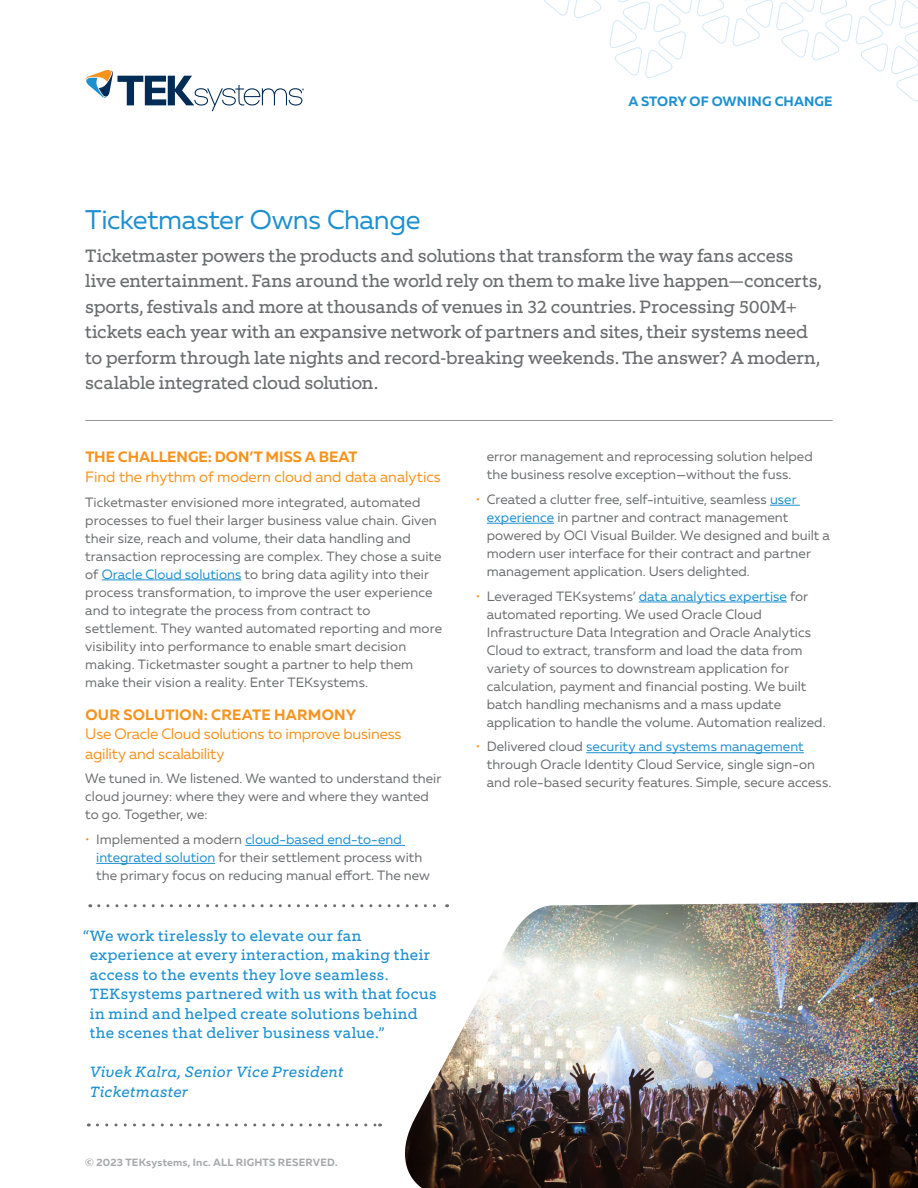
<style>
.page{position:relative;width:918px;height:1188px;background:#fff}
.page>*{position:absolute;margin:0;border:0;box-sizing:border-box;transform-origin:0 0}
.Case_Study_Subhead{font:27px "Muller";letter-spacing:-.015em;color:#1d90d0}
.Case_Study_Subhead-2{font:18px/25.5px "Equip Slab";letter-spacing:-.01em;color:#6c6d70}
.Body_Copy{font:15px/19.5px "Equip Slab";letter-spacing:.025em;color:#1d90d0}
.Subhead_Level_2{font:15px/19.5px "Muller";letter-spacing:-.015em;color:#f7931d}
.Body_Copy-2{font:italic 15px/19.5px "Equip Slab";letter-spacing:.02em;color:#1d90d0}
.Subhead_Level_1{font:700 15px "Muller";color:#f7931d}
.Subhead_Level_2-2{font:700 15px "Muller";letter-spacing:.015em;color:#f7931d}
.Body_Copy-3{font:13.5px/18px "Muller";letter-spacing:.005em;color:#6c6d70}
.t1{font:700 13.5px "Muller";letter-spacing:.01em;color:#1d90d0}
.t2{font:700 10.5px "Muller";letter-spacing:.015em;color:#a8a9ad}
.s1{color:#1d90d0}
.s2{color:#fa8900}
</style>
<div class="page">
<svg style="left:86px;top:70px;width:218px;height:41px"></svg>
<svg style="left:544px;top:0;width:374px;height:102px"></svg>
<hr style="left:102px;top:580px;width:139px;height:1px;background:#1d90d0">
<hr style="left:245px;top:845px;width:160px;height:1px;background:#1d90d0">
<hr style="left:96px;top:863px;width:119px;height:1px;background:#1d90d0">
<hr style="left:770px;top:505px;width:30px;height:1px;background:#1d90d0">
<hr style="left:487px;top:523px;width:67px;height:1px;background:#1d90d0">
<hr style="left:639px;top:602px;width:148px;height:1px;background:#1d90d0">
<hr style="left:586px;top:752px;width:218px;height:1px;background:#1d90d0">
<img style="left:405px;top:902px;width:513px;height:286px">
<hr style="left:85px;top:420px;width:748px;height:1px;background:#6c6d70">
<svg style="left:99px;top:904px;width:349px;height:3px"></svg>
<svg style="left:97px;top:1123px;width:284px;height:3px"></svg>
<p class="t1" style="left:628px;top:93px;width:206px">A STORY OF OWNING CHANGE</p>
<p class="Case_Study_Subhead" style="left:85px;top:203px;width:337px">Ticketmaster Owns Change</p>
<p class="Case_Study_Subhead-2" style="left:85px;top:243px;width:738px">Ticketmaster powers the products and solutions that transform the way fans access live entertainment. Fans around the world rely on them to make live happen—concerts, sports, festivals and more at thousands of venues in 32 countries. Processing 500M+ tickets each year with an expansive network of partners and sites, their systems need to perform through late nights and record-breaking weekends. The answer? A modern, scalable integrated cloud solution.</p>
<p class="Subhead_Level_1" style="left:85px;top:448px;width:274px">THE CHALLENGE: DON’T MISS A BEAT</p>
<p class="Subhead_Level_2" style="left:85px;top:467px;width:357px">Find the rhythm of modern cloud and data analytics</p>
<p class="Body_Copy-3" style="left:85px;top:493px;width:358px">Ticketmaster envisioned more integrated, automated processes to fuel their larger business value chain. Given their size, reach and volume, their data handling and transaction reprocessing are complex. They chose a suite of <span class="s1">Oracle Cloud solutions</span> to bring data agility into their process transformation, to improve the user experience and to integrate the process from contract to settlement. They wanted automated reporting and more visibility into performance to enable smart decision making. Ticketmaster sought a partner to help them make their vision a reality. Enter TEKsystems.</p>
<p class="Subhead_Level_2-2" style="left:85px;top:705px;width:273px">OUR SOLUTION: CREATE HARMONY</p>
<p class="Subhead_Level_2" style="left:85px;top:724px;width:318px">Use Oracle Cloud solutions to improve business agility and scalability</p>
<p class="Body_Copy-3" style="left:85px;top:769px;width:358px">We tuned in. We listened. We wanted to understand their cloud journey: where they were and where they wanted to go. Together, we:</p>
<p class="Body_Copy-3" style="left:96px;top:830px;width:335px;text-indent:-11px"><span class="s2">•</span> Implemented a modern <span class="s1">cloud-based end-to-end integrated solution</span> for their settlement process with the primary focus on reducing manual effort. The new</p>
<p class="Body_Copy" style="left:90px;top:926px;width:348px;text-indent:-6px">“We work tirelessly to elevate our fan experience at every interaction, making their access to the events they love seamless.<br>TEKsystems partnered with us with that focus in mind and helped create solutions behind the scenes that deliver business value.”</p>
<p class="Body_Copy-2" style="left:90px;top:1062px;width:255px">Vivek Kalra, Senior Vice President<br>Ticketmaster</p>
<p class="t2" style="left:85px;top:1156px;width:254px">© 2023 TEKsystems, Inc. ALL RIGHTS RESERVED.</p>
<p class="Body_Copy-3" style="left:487px;top:447px;width:327px">error management and reprocessing solution helped the business resolve exception—without the fuss.</p>
<p class="Body_Copy-3" style="left:487px;top:490px;width:345px;text-indent:-11px"><span class="s2">•</span> Created a clutter free, self-intuitive, seamless <span class="s1">user experience</span> in partner and contract management powered by OCI Visual Builder. We designed and built a modern user interface for their contract and partner management application. Users delighted.</p>
<p class="Body_Copy-3" style="left:487px;top:587px;width:340px;text-indent:-11px"><span class="s2">•</span> Leveraged TEKsystems’ <span class="s1">data analytics expertise</span> for automated reporting. We used Oracle Cloud Infrastructure Data Integration and Oracle Analytics Cloud to extract, transform and load the data from variety of sources to downstream application for calculation, payment and financial posting. We built batch handling mechanisms and a mass update application to handle the volume. Automation realized.</p>
<p class="Body_Copy-3" style="left:487px;top:737px;width:346px;text-indent:-11px"><span class="s2">•</span> Delivered cloud <span class="s1">security and systems management </span>through Oracle Identity Cloud Service, single sign-on and role-based security features. Simple, secure access.</p>
</div>
